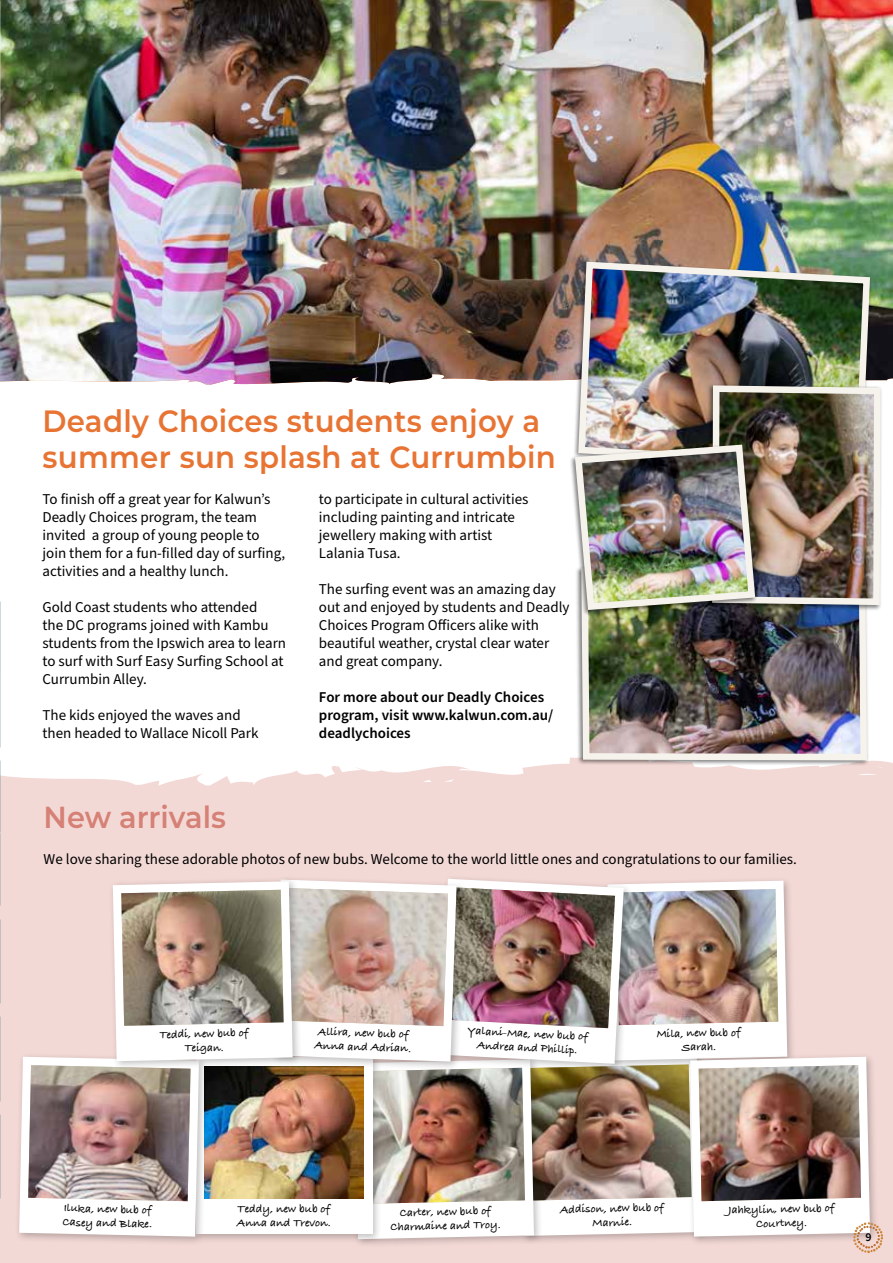
<style>
.page{position:relative;width:893px;height:1263px;background:#fff}
.page>*{position:absolute;margin:0;border:0;box-sizing:border-box;transform-origin:0 0}
.t1{font:600 30.75px/36px "Montserrat";letter-spacing:.01em;color:#e87434;scale:.95 1}
.t2{font:600 30.3px "Montserrat";color:#d58176;scale:.95 1}
.t3{font:15px/18px "Source Sans Pro";color:#000}
.t4{font:600 15px/18px "Source Sans Pro";color:#000}
.t5{font:600 12px "Source Sans Pro";color:#000}
.t6{font:700 11.7px/14px "Bradley Hand ITCTT";color:#000;text-align:center}
</style>
<div class="page">
<svg style="left:1px;top:757px;width:892px;height:506px;fill:#f3d9d6"></svg>
<div style="left:434px;top:874px;width:199px;height:199px;background:#f3d9d6"></div>
<div style="left:14px;top:1052px;width:194px;height:194px;background:#f2d8d5"></div>
<img style="left:1px;top:0;width:892px;height:385px">
<img style="left:575px;top:258px;width:298px;height:124px">
<img style="left:578px;top:613px;width:292px;height:151px">
<div style="left:569px;top:443px;width:188px;height:173px;background:#000;opacity:.5"></div>
<img style="left:571px;top:382px;width:313px;height:231px">
<svg style="left:0;top:0;width:1px;height:1263px"></svg>
<svg style="left:0;top:1207px;width:1px;height:56px"></svg>
<svg style="left:0;top:918px;width:1px;height:86px"></svg>
<svg style="left:0;top:1016px;width:1px;height:85px"></svg>
<svg style="left:0;top:1114px;width:1px;height:85px"></svg>
<svg style="left:0;top:601px;width:1px;height:146px"></svg>
<svg style="left:0;top:760px;width:1px;height:146px"></svg>
<svg style="left:0;top:37px;width:1px;height:473px"></svg>
<img style="left:19px;top:879px;width:864px;height:374px">
<h1 class="t1" style="left:43px;top:402px;width:542px">Deadly Choices students enjoy a summer sun splash at Currumbin</h1>
<p class="t3" style="left:43px;top:491px;width:244px">To finish off a great year for Kalwun’s Deadly Choices program, the team invited a group of young people to join them for a fun-filled day of surfing, activities and a healthy lunch.</p>
<p class="t3" style="left:43px;top:599px;width:245px">Gold Coast students who attended<br>the DC programs joined with Kambu students from the Ipswich area to learn to surf with Surf Easy Surfing School at<br>Currumbin Alley.</p>
<p class="t3" style="left:43px;top:707px;width:217px">The kids enjoyed the waves and then headed to Wallace Nicoll Park</p>
<p class="t3" style="left:319px;top:491px;width:211px">to participate in cultural activities including painting and intricate jewellery making with artist<br>Lalania Tusa.</p>
<p class="t3" style="left:319px;top:581px;width:252px">The surfing event was an amazing day out and enjoyed by students and Deadly Choices Program Officers alike with beautiful weather, crystal clear water and great company.</p>
<p class="t4" style="left:319px;top:689px;width:236px">For more about our Deadly Choices program, visit www.kalwun.com.au/ deadlychoices</p>
<h2 class="t2" style="left:44px;top:796px;width:193px">New arrivals</h2>
<p class="t3" style="left:44px;top:851px;width:755px">We love sharing these adorable photos of new bubs. Welcome to the world little ones and congratulations to our families.</p>
<p class="t6" style="left:160px;top:1027px;width:90px;rotate:-1deg">Teddi, new bub of<br>Teigan.</p>
<p class="t6" style="left:315px;top:1024px;width:98px;text-align:left;rotate:2deg">Allira, new bub of<br>Anna and Adrian.</p>
<p class="t6" style="left:468px;top:1023px;width:122px;rotate:3deg">Yalani-Mae, new bub of<br>Andrea and Phillip.</p>
<p class="t6" style="left:656px;top:1026px;width:86px;rotate:-1deg">Mila, new bub of<br>Sarah.</p>
<p class="t6" style="left:63px;top:1201px;width:91px;text-align:left;rotate:1deg">Iluka, new bub of<br>Casey and Blake.</p>
<p class="t6" style="left:237px;top:1201px;width:96px;text-align:left">Teddy, new bub of<br>Anna and Trevon.</p>
<p class="t6" style="left:390px;top:1205px;width:112px;rotate:-1deg">Carter, new bub of<br>Charmaine and Troy.</p>
<p class="t6" style="left:560px;top:1202px;width:105px;rotate:-1deg">Addison, new bub of<br>Marnie.</p>
<p class="t6" style="left:728px;top:1202px;width:108px;rotate:-1deg">Jahkylin, new bub of<br>Courtney.</p>
<p class="t5" style="left:866px;top:1229px;width:8px">9</p>
</div>
